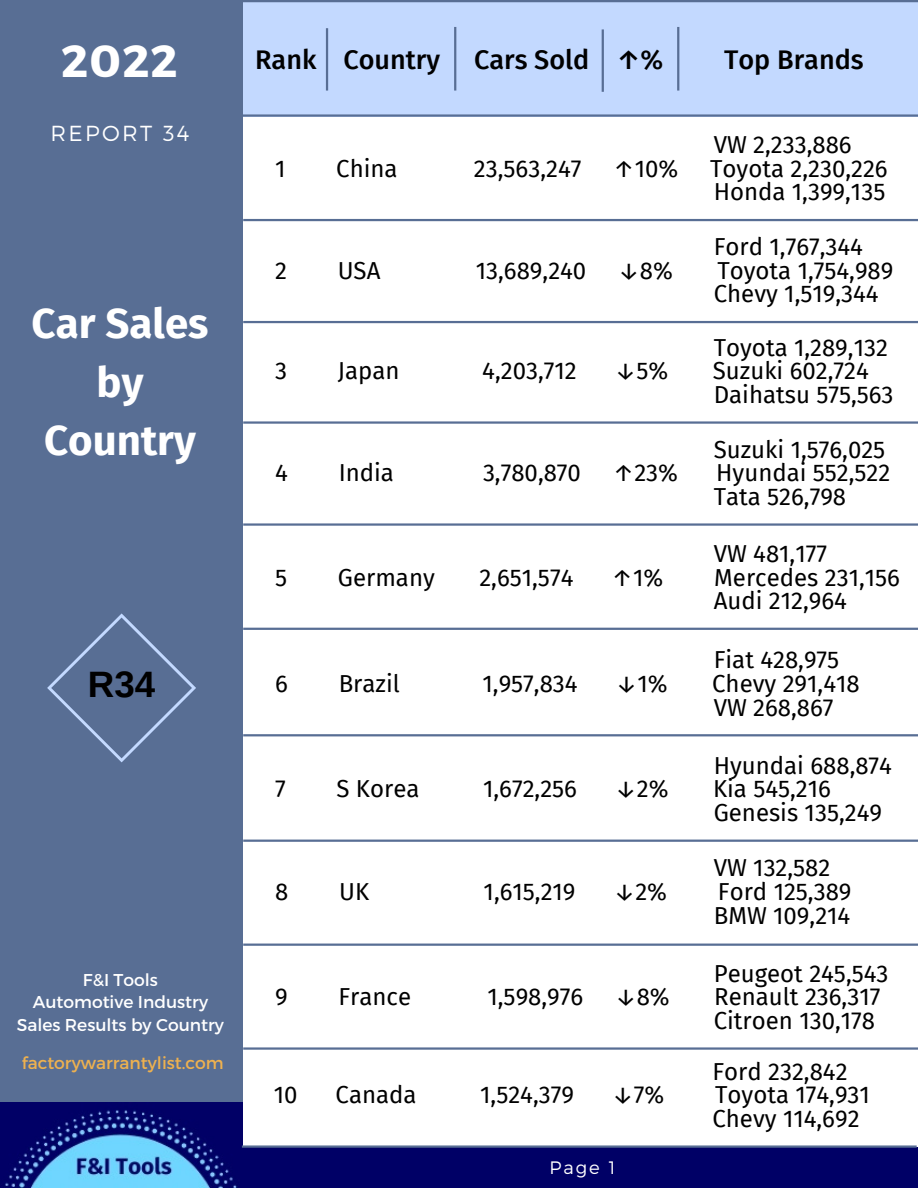
<style>
.page{position:relative;width:918px;height:1188px;background:#fff}
.page>*{position:absolute;margin:0;border:0;box-sizing:border-box;transform-origin:0 0}
.t1{font:700 45px "Montserrat";color:#fff}
.t2{font:700 42px/58.5px "Fira Sans";color:#fff;text-align:center}
.t3{font:700 36.75px "Arimo";color:#000}
.t4{font:500 27px "Fira Sans";color:#000}
.t5{font:24px/23.7px "Fira Sans";color:#000}
.t6{font:300 21.75px "Montserrat";letter-spacing:.11em;color:#fff}
.t7{font:300 18px "Montserrat";color:#fff}
.t8{font:17.1px "Montserrat";color:#fff}
.t9{font:17.1px "Montserrat";color:#eeb14f}
</style>
<div class="page">
<div style="left:243px;top:0;width:675px;height:117px;background:#c3d9ff"></div>
<hr style="left:243px;top:628px;width:675px;height:2px;background:#586e94">
<div style="left:0;top:0;width:243px;height:1188px;background:#586e94"></div>
<svg style="left:47px;top:613px;width:149px;height:150px"></svg>
<hr style="left:241px;top:114px;width:677px;height:3px;background:#586e94">
<hr style="left:326px;top:28px;width:2px;height:63px;background:#586e94">
<hr style="left:602px;top:29px;width:2px;height:63px;background:#586e94">
<hr style="left:454px;top:27px;width:2px;height:64px;background:#586e94">
<hr style="left:677px;top:27px;width:2px;height:64px;background:#586e94">
<hr style="left:241px;top:0;width:677px;height:2px;background:#586e94">
<img style="left:0;top:1102px;width:243px;height:86px">
<div style="left:241px;top:1148px;width:677px;height:40px;background:#006"></div>
<hr style="left:243px;top:219px;width:675px;height:2px;background:#586e94">
<hr style="left:243px;top:321px;width:675px;height:2px;background:#586e94">
<hr style="left:243px;top:421px;width:675px;height:3px;background:#586e94">
<hr style="left:243px;top:523px;width:675px;height:3px;background:#586e94">
<hr style="left:243px;top:944px;width:675px;height:2px;background:#586e94">
<hr style="left:243px;top:734px;width:675px;height:2px;background:#586e94">
<hr style="left:243px;top:840px;width:675px;height:2px;background:#586e94">
<hr style="left:243px;top:1047px;width:675px;height:3px;background:#586e94">
<hr style="left:242px;top:1145px;width:675px;height:3px;background:#586e94">
<h5 class="t1" style="left:61px;top:32px;width:118px">2022</h5>
<h5 class="t6" style="left:50px;top:119px;width:141px">REPORT 34</h5>
<h5 class="t2" style="left:32px;top:295px;width:178px">Car Sales by<br>Country</h5>
<h1 class="t3" style="left:88px;top:664px;width:69px">R34</h1>
<h1 class="t8" style="left:83px;top:969px;width:77px">F&amp;I Tools</h1>
<h2 class="t8" style="left:33px;top:991px;width:177px">Automotive Industry</h2>
<p class="t8" style="left:17px;top:1013px;width:209px">Sales Results by Country</p>
<h3 class="t9" style="left:22px;top:1051px;width:203px">factorywarrantylist.com</h3>
<h4 class="t4" style="left:255px;top:44px;width:187px">Rank Country</h4>
<h4 class="t4" style="left:474px;top:44px;width:191px">Cars Sold ↑%</h4>
<h4 class="t4" style="left:724px;top:44px;width:141px">Top Brands</h4>
<h5 class="t5" style="left:714px;top:133px;width:139px">VW 2,233,886</h5>
<h5 class="t5" style="left:275px;top:157px;width:12px">1</h5>
<h5 class="t5" style="left:336px;top:157px;width:63px">China</h5>
<h5 class="t5" style="left:474px;top:157px;width:109px">23,563,247</h5>
<h5 class="t5" style="left:613px;top:157px;width:67px">↑10%</h5>
<h5 class="t5" style="left:710px;top:157px;width:179px">Toyota 2,230,226<br>Honda 1,399,135</h5>
<h5 class="t5" style="left:714px;top:235px;width:151px">Ford 1,767,344</h5>
<h5 class="t5" style="left:275px;top:259px;width:13px">2</h5>
<h5 class="t5" style="left:338px;top:259px;width:44px">USA</h5>
<h5 class="t5" style="left:476px;top:259px;width:112px">13,689,240</h5>
<h5 class="t5" style="left:618px;top:259px;width:56px">↓8%</h5>
<h5 class="t5" style="left:714px;top:259px;width:181px">Toyota 1,754,989<br>Chevy 1,519,344</h5>
<h5 class="t5" style="left:714px;top:336px;width:176px">Toyota 1,289,132</h5>
<h5 class="t5" style="left:275px;top:359px;width:13px">3</h5>
<h5 class="t5" style="left:338px;top:359px;width:63px">Japan</h5>
<h5 class="t5" style="left:482px;top:359px;width:96px">4,203,712</h5>
<h5 class="t5" style="left:615px;top:359px;width:55px">↓5%</h5>
<h5 class="t5" style="left:713px;top:359px;width:182px">Suzuki 602,724<br>Daihatsu 575,563</h5>
<h5 class="t5" style="left:714px;top:438px;width:173px">Suzuki 1,576,025</h5>
<h5 class="t5" style="left:275px;top:461px;width:14px">4</h5>
<h5 class="t5" style="left:339px;top:461px;width:57px">India</h5>
<h5 class="t5" style="left:483px;top:461px;width:100px">3,780,870</h5>
<h5 class="t5" style="left:613px;top:461px;width:67px">↑23%</h5>
<h5 class="t5" style="left:714px;top:461px;width:178px">Hyundai 552,522<br>Tata 526,798</h5>
<p class="t5" style="left:714px;top:542px;width:115px">VW 481,177</p>
<p class="t5" style="left:275px;top:566px;width:14px">5</p>
<p class="t5" style="left:338px;top:566px;width:98px">Germany</p>
<p class="t5" style="left:479px;top:566px;width:96px">2,651,574</p>
<p class="t5" style="left:612px;top:566px;width:53px">↑1%</p>
<p class="t5" style="left:714px;top:566px;width:188px">Mercedes 231,156<br>Audi 212,964</p>
<h5 class="t5" style="left:714px;top:649px;width:127px">Fiat 428,975</h5>
<h5 class="t5" style="left:275px;top:672px;width:14px">6</h5>
<h5 class="t5" style="left:339px;top:672px;width:63px">Brazil</h5>
<h5 class="t5" style="left:483px;top:672px;width:97px">1,957,834</h5>
<h5 class="t5" style="left:616px;top:672px;width:53px">↓1%</h5>
<h5 class="t5" style="left:712px;top:672px;width:149px">Chevy 291,418<br>VW 268,867</h5>
<p class="t5" style="left:714px;top:754px;width:180px">Hyundai 688,874</p>
<p class="t5" style="left:275px;top:778px;width:12px">7</p>
<p class="t5" style="left:337px;top:778px;width:84px">S Korea</p>
<p class="t5" style="left:483px;top:778px;width:95px">1,672,256</p>
<p class="t5" style="left:615px;top:778px;width:55px">↓2%</p>
<p class="t5" style="left:713px;top:778px;width:170px">Kia 545,216<br>Genesis 135,249</p>
<p class="t5" style="left:714px;top:857px;width:118px">VW 132,582</p>
<p class="t5" style="left:275px;top:880px;width:15px">8</p>
<p class="t5" style="left:339px;top:880px;width:32px">UK</p>
<p class="t5" style="left:484px;top:880px;width:93px">1,615,219</p>
<p class="t5" style="left:614px;top:880px;width:55px">↓2%</p>
<p class="t5" style="left:714px;top:880px;width:139px">Ford 125,389<br>BMW 109,214</p>
<p class="t5" style="left:714px;top:962px;width:176px">Peugeot 245,543</p>
<p class="t5" style="left:275px;top:985px;width:14px">9</p>
<p class="t5" style="left:338px;top:985px;width:74px">France</p>
<p class="t5" style="left:488px;top:985px;width:97px">1,598,976</p>
<p class="t5" style="left:615px;top:985px;width:56px">↓8%</p>
<p class="t5" style="left:714px;top:985px;width:168px">Renault 236,317<br>Citroen 130,178</p>
<p class="t5" style="left:712px;top:1060px;width:137px">Ford 232,842</p>
<p class="t5" style="left:274px;top:1083px;width:25px">10</p>
<p class="t5" style="left:336px;top:1083px;width:83px">Canada</p>
<p class="t5" style="left:480px;top:1083px;width:95px">1,524,379</p>
<p class="t5" style="left:612px;top:1083px;width:54px">↓7%</p>
<p class="t5" style="left:712px;top:1083px;width:159px">Toyota 174,931<br>Chevy 114,692</p>
<h5 class="t7" style="left:549px;top:1155px;width:67px">Page 1</h5>
</div>
